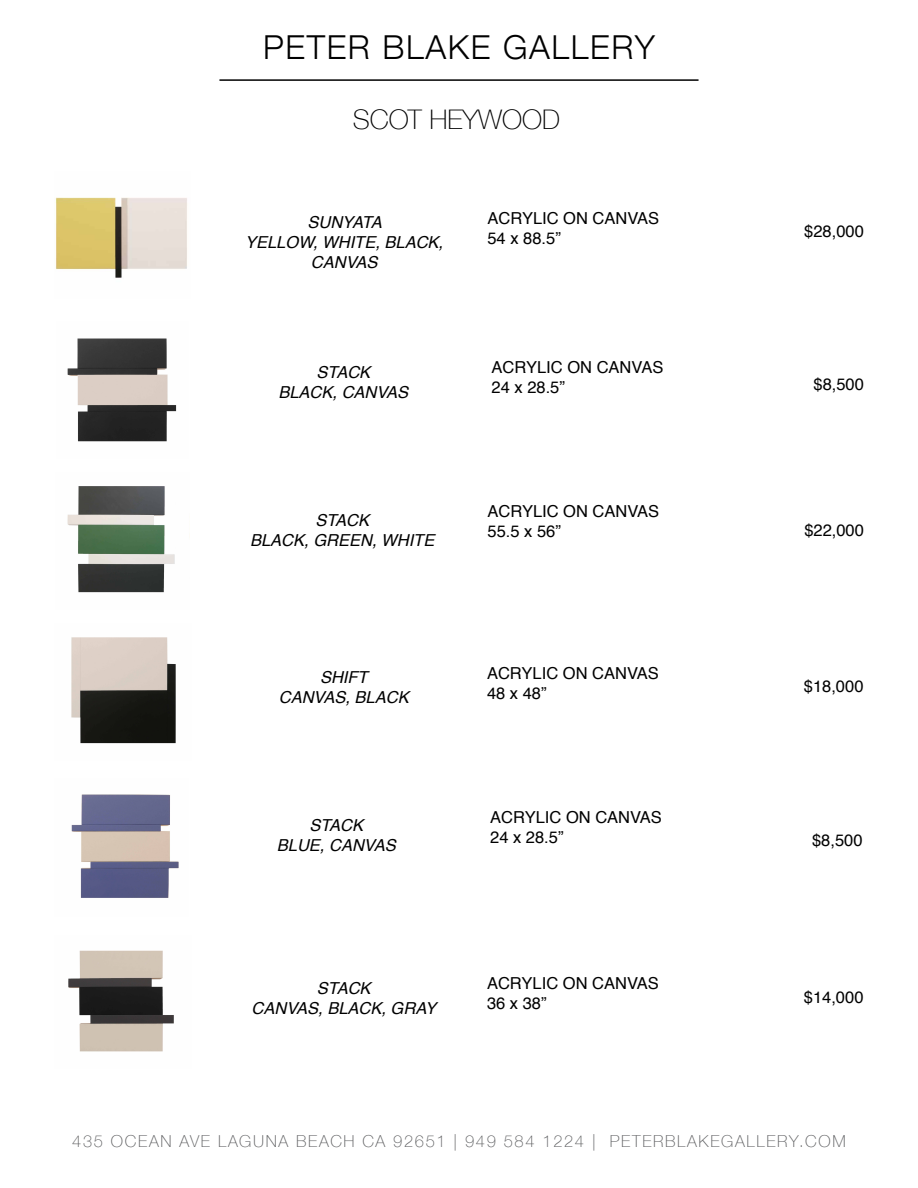
<style>
.page{position:relative;width:918px;height:1188px;background:#fff}
.page>*{position:absolute;margin:0;border:0;box-sizing:border-box;transform-origin:0 0}
.t1{font:300 33px "Helvetica Neue";letter-spacing:.05em;color:#000}
.t2{font:100 27px "Helvetica Neue";color:#000}
.t3{font:16.5px/19.8px "Helvetica";color:#000}
.t4{font:italic 16.5px/19.8px "Helvetica";color:#000;text-align:center}
.t5{font:100 16.5px "Helvetica Neue";letter-spacing:.1em;color:#5a5b5d}
</style>
<div class="page">
<hr style="left:219px;top:79px;width:480px;height:2px;background:#000">
<img style="left:67px;top:486px;width:108px;height:107px">
<img style="left:71px;top:637px;width:105px;height:107px">
<img style="left:55px;top:197px;width:132px;height:81px">
<img style="left:67px;top:338px;width:110px;height:104px">
<img style="left:71px;top:794px;width:108px;height:104px">
<img style="left:68px;top:950px;width:106px;height:102px">
<h1 class="t1" style="left:263px;top:21px;width:393px">PETER BLAKE GALLERY</h1>
<h2 class="t2" style="left:353px;top:99px;width:209px">SCOT HEYWOOD</h2>
<p class="t3" style="left:487px;top:209px;width:173px">ACRYLIC ON CANVAS<br>54 x 88.5”</p>
<p class="t4" style="left:245px;top:213px;width:200px">SUNYATA<br>YELLOW, WHITE, BLACK,<br>CANVAS</p>
<p class="t3" style="left:804px;top:222px;width:61px">$28,000</p>
<p class="t4" style="left:278px;top:363px;width:131px">STACK<br>BLACK, CANVAS</p>
<p class="t3" style="left:492px;top:358px;width:173px">ACRYLIC ON CANVAS<br>24 x 28.5”</p>
<p class="t3" style="left:814px;top:375px;width:52px">$8,500</p>
<p class="t3" style="left:488px;top:502px;width:173px">ACRYLIC ON CANVAS<br>55.5 x 56”</p>
<p class="t4" style="left:250px;top:511px;width:186px">STACK<br>BLACK, GREEN, WHITE</p>
<p class="t3" style="left:804px;top:521px;width:61px">$22,000</p>
<p class="t3" style="left:487px;top:664px;width:173px">ACRYLIC ON CANVAS<br>48 x 48”</p>
<p class="t4" style="left:279px;top:668px;width:131px">SHIFT<br>CANVAS, BLACK</p>
<p class="t3" style="left:804px;top:677px;width:61px">$18,000</p>
<p class="t4" style="left:277px;top:815px;width:120px">STACK<br>BLUE, CANVAS</p>
<p class="t3" style="left:490px;top:808px;width:173px">ACRYLIC ON CANVAS<br>24 x 28.5”</p>
<p class="t3" style="left:812px;top:831px;width:52px">$8,500</p>
<p class="t3" style="left:487px;top:974px;width:173px">ACRYLIC ON CANVAS<br>36 x 38”</p>
<p class="t4" style="left:252px;top:979px;width:186px">STACK<br>CANVAS, BLACK, GRAY</p>
<p class="t3" style="left:804px;top:988px;width:61px">$14,000</p>
<p class="t5" style="left:72px;top:1129px;width:775px">435 OCEAN AVE LAGUNA BEACH CA 92651 | 949 584 1224 | PETERBLAKEGALLERY.COM</p>
</div>
